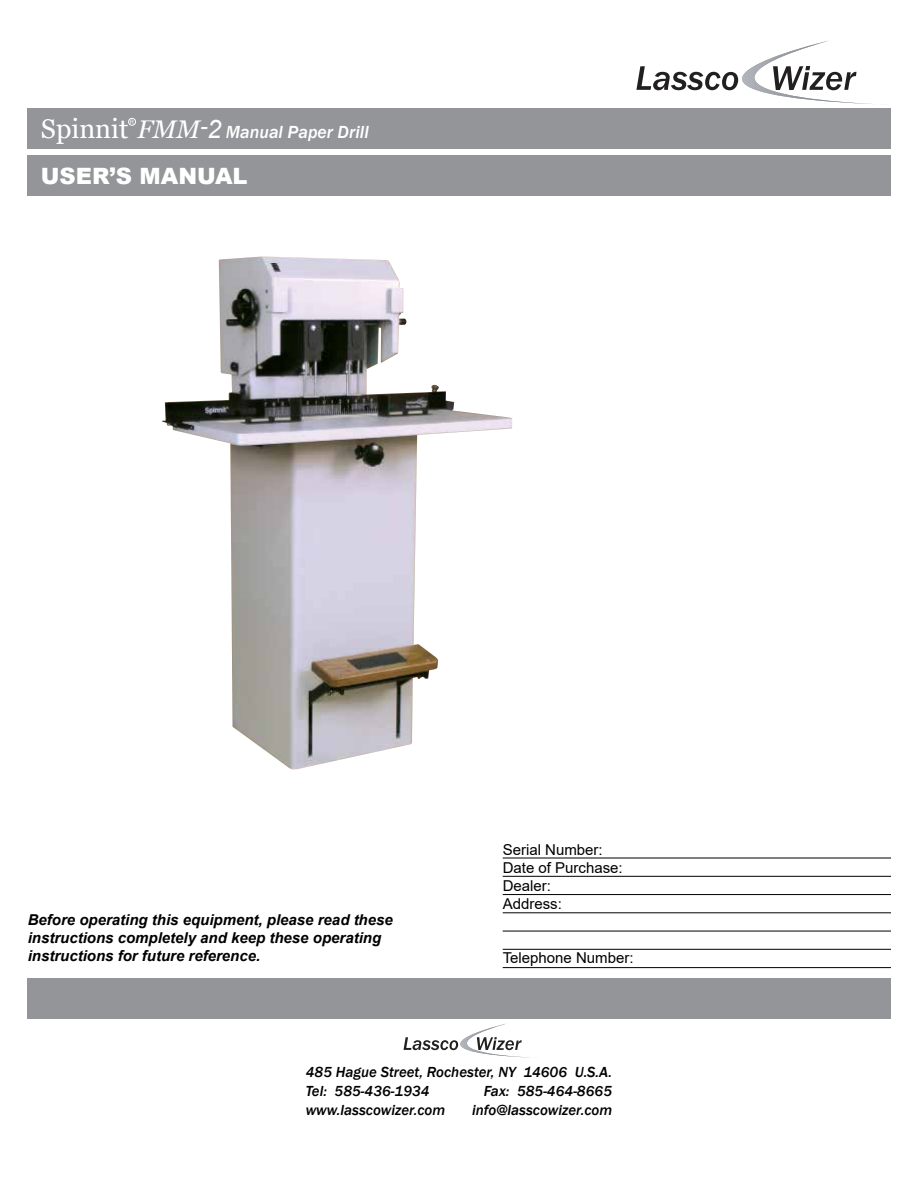
<style>
.page{position:relative;width:918px;height:1188px;background:#fff}
.page>*{position:absolute;margin:0;border:0;box-sizing:border-box;transform-origin:0 0}
.t1{font:900 22.5px "Arial";color:#fff}
.t2{font:italic 22.5px "Arial";color:#fff}
.t3{font:italic 500 18px "Franklin Gothic";color:#fff}
.t4{font:italic 700 15px/18px "Arial";color:#000}
.t5{font:italic 500 15px/18.9px "Franklin Gothic";color:#000}
.t6{font:15px/18px "Arial";color:#000}
.t7{font:6px "Arial";color:#fff}
.s1{font-family:"Georgia";font-weight:400;font-style:normal;font-size:27px}
.s2{font-family:"Georgia";font-weight:400;font-size:25.5px}
.s3{font-family:"Arial";font-weight:400;font-size:25.5px}
</style>
<div class="page">
<div style="left:27px;top:108px;width:864px;height:40px;background:#939598"></div>
<div style="left:27px;top:155px;width:864px;height:41px;background:#939598"></div>
<svg style="left:636px;top:41px;width:236px;height:63px"></svg>
<svg style="left:404px;top:1023px;width:125px;height:35px"></svg>
<hr style="left:503px;top:858px;width:388px;height:1px;background:#000">
<hr style="left:503px;top:876px;width:388px;height:1px;background:#000">
<hr style="left:503px;top:894px;width:388px;height:1px;background:#000">
<hr style="left:503px;top:912px;width:388px;height:1px;background:#000">
<hr style="left:503px;top:931px;width:388px;height:1px;background:#000">
<hr style="left:503px;top:949px;width:388px;height:1px;background:#000">
<hr style="left:503px;top:967px;width:388px;height:1px;background:#000">
<div style="left:128px;top:118px;width:8px;height:7px;border:1px solid #fff;border-radius:50%"></div>
<div style="left:27px;top:979px;width:864px;height:40px;background:#939598"></div>
<img style="left:162px;top:256px;width:350px;height:514px">
<p class="t3" style="left:41px;top:121px;width:329px"><span class="s1">Spinnit</span> <span class="s2">FMM</span> <span class="s3">2</span> Manual Paper Drill</p>
<p class="t7" style="left:130px;top:118px;width:6px">R</p>
<h1 class="t2" style="left:200px;top:112px;width:9px">-</h1>
<h1 class="t1" style="left:41px;top:159px;width:208px">USER’S MANUAL</h1>
<p class="t4" style="left:28px;top:912px;width:367px">Before operating this equipment, please read these instructions completely and keep these operating instructions for future reference.</p>
<p class="t6" style="left:503px;top:841px;width:122px">Serial Number:<br>Date of Purchase:<br>Dealer:<br>Address:</p>
<p class="t6" style="left:503px;top:949px;width:132px">Telephone Number:</p>
<p class="t5" style="left:306px;top:1063px;width:308px">485 Hague Street, Rochester, NY 14606 U.S.A.<br>Tel: 585-436-1934</p>
<p class="t5" style="left:484px;top:1082px;width:130px">Fax: 585-464-8665</p>
<p class="t5" style="left:306px;top:1100px;width:141px">www.lasscowizer.com</p>
<p class="t5" style="left:472px;top:1100px;width:142px">info@lasscowizer.com</p>
</div>
